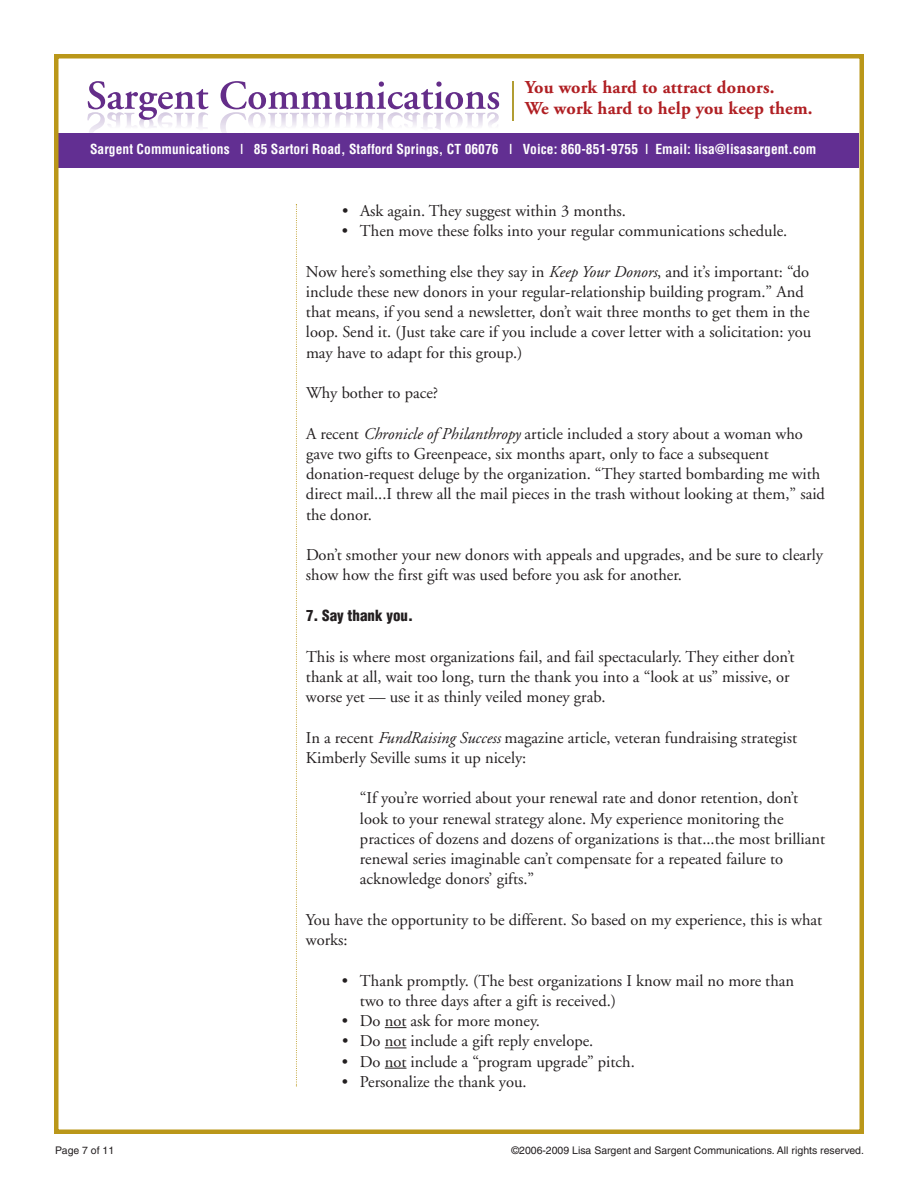
<style>
.page{position:relative;width:918px;height:1188px;background:#fff}
.page>*{position:absolute;margin:0;border:0;box-sizing:border-box;transform-origin:0 0}
.t1{font:700 18.15px/21.8px "Adobe Garamond";letter-spacing:.01em;color:#b01f23}
.t2{font:16.5px/20.2px "Adobe Garamond";color:#231f20}
.t3{font:900 condensed 15px "Helvetica";color:#231f20}
.t4{font:700 condensed 13.5px "Helvetica";letter-spacing:.005em;color:#fff}
.t5{font:10.5px "Helvetica";color:#231f20}
.s1{font-style:italic}
</style>
<div class="page">
<svg style="left:87px;top:81px;width:122px;height:52px"></svg>
<svg style="left:220px;top:81px;width:279px;height:52px"></svg>
<hr style="left:512px;top:81px;width:2px;height:39px;background:#b19d32">
<div style="left:58px;top:133px;width:802px;height:35px;background:#622f92"></div>
<div style="left:54px;top:54px;width:810px;height:1080px;border:4px solid #ba9719"></div>
<svg style="left:296px;top:204px;width:1px;height:882px"></svg>
<svg style="left:385px;top:1027px;width:21px;height:1px"></svg>
<svg style="left:385px;top:1047px;width:21px;height:1px"></svg>
<svg style="left:385px;top:1068px;width:21px;height:1px"></svg>
<p class="t1" style="left:525px;top:78px;width:289px">You work hard to attract donors.<br>We work hard to help you keep them.</p>
<p class="t4" style="left:90px;top:141px;width:728px">Sargent Communications | 85 Sartori Road, Stafford Springs, CT 06076 | Voice: 860-851-9755 | Email: lisa@lisasargent.com</p>
<p class="t2" style="left:342px;top:202px;width:286px">• Ask again. They suggest within 3 months.</p>
<p class="t2" style="left:342px;top:222px;width:447px">• Then move these folks into your regular communications schedule.</p>
<p class="t2" style="left:306px;top:263px;width:507px">Now here’s something else they say in <span class="s1">Keep Your Donors</span>, and it’s important: “do include these new donors in your regular-relationship building program.” And that means, if you send a newsletter, don’t wait three months to get them in the loop. Send it. (Just take care if you include a cover letter with a solicitation: you may have to adapt for this group.)</p>
<p class="t2" style="left:306px;top:384px;width:134px">Why bother to pace?</p>
<p class="t2" style="left:306px;top:425px;width:521px">A recent <span class="s1">Chronicle of Philanthropy</span> article included a story about a woman who gave two gifts to Greenpeace, six months apart, only to face a subsequent donation-request deluge by the organization. “They started bombarding me with direct mail...I threw all the mail pieces in the trash without looking at them,” said the donor.</p>
<p class="t2" style="left:306px;top:546px;width:518px">Don’t smother your new donors with appeals and upgrades, and be sure to clearly show how the first gift was used before you ask for another.</p>
<p class="t3" style="left:306px;top:607px;width:109px">7. Say thank you.</p>
<p class="t2" style="left:306px;top:648px;width:490px">This is where most organizations fail, and fail spectacularly. They either don’t thank at all, wait too long, turn the thank you into a “look at us” missive, or worse yet — use it as thinly veiled money grab.</p>
<p class="t2" style="left:306px;top:729px;width:493px">In a recent <span class="s1">FundRaising Success</span> magazine article, veteran fundraising strategist<br>Kimberly Seville sums it up nicely:</p>
<p class="t2" style="left:360px;top:789px;width:467px">“If you’re worried about your renewal rate and donor retention, don’t look to your renewal strategy alone. My experience monitoring the practices of dozens and dozens of organizations is that...the most brilliant renewal series imaginable can’t compensate for a repeated failure to acknowledge donors’ gifts.”</p>
<p class="t2" style="left:306px;top:911px;width:518px">You have the opportunity to be different. So based on my experience, this is what works:</p>
<p class="t2" style="left:360px;top:972px;width:436px;text-indent:-18px">• Thank promptly. (The best organizations I know mail no more than two to three days after a gift is received.)</p>
<p class="t2" style="left:342px;top:1012px;width:200px">• Do not ask for more money.</p>
<p class="t2" style="left:342px;top:1032px;width:253px">• Do not include a gift reply envelope.</p>
<p class="t2" style="left:342px;top:1053px;width:294px">• Do not include a “program upgrade” pitch.</p>
<p class="t2" style="left:342px;top:1073px;width:186px">• Personalize the thank you.</p>
<p class="t5" style="left:55px;top:1147px;width:61px">Page 7 of 11</p>
<p class="t5" style="left:511px;top:1147px;width:354px">©2006-2009 Lisa Sargent and Sargent Communications. All rights reserved.</p>
</div>
